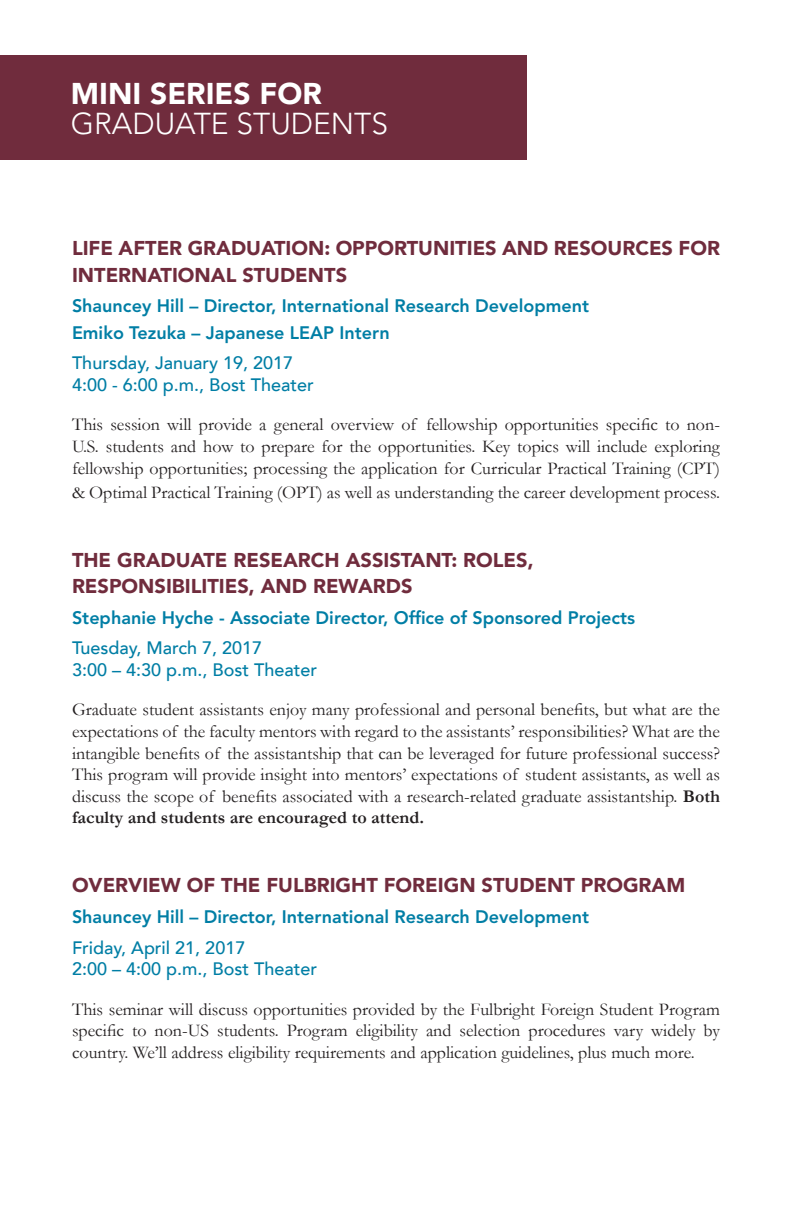
<style>
.page{position:relative;width:792px;height:1224px;background:#fff}
.page>*{position:absolute;margin:0;border:0;box-sizing:border-box;transform-origin:0 0}
.t1{font:300 30px "Avenir LT Std";color:#fff}
.t2{font:900 30px "Avenir LT";color:#fff}
.t3{font:900 20px/26.4px "Avenir LT";color:#702c3d}
.t4{font:18px/21.6px "Garamond";color:#231f20;text-align:justify}
.t5{font:800 18px "Avenir LT Std";color:#007ea5}
.t6{font:500 18px "Avenir LT";color:#007ea5}
.s1{font-weight:700}
</style>
<div class="page">
<div style="left:0;top:55px;width:527px;height:105px;background:#702c3d"></div>
<p class="t2" style="left:71px;top:75px;width:253px">MINI SERIES FOR</p>
<p class="t1" style="left:71px;top:106px;width:319px">GRADUATE STUDENTS</p>
<p class="t3" style="left:72px;top:235px;width:650px">LIFE AFTER GRADUATION: OPPORTUNITIES AND RESOURCES FOR<br>INTERNATIONAL STUDENTS</p>
<p class="t5" style="left:72px;top:295px;width:519px">Shauncey Hill – Director, International Research Development</p>
<p class="t5" style="left:72px;top:322px;width:319px">Emiko Tezuka – Japanese LEAP Intern</p>
<p class="t6" style="left:72px;top:352px;width:223px">Thursday, January 19, 2017</p>
<p class="t6" style="left:72px;top:374px;width:243px">4:00 - 6:00 p.m., Bost Theater</p>
<p class="t4" style="left:72px;top:413px;width:649px">This session will provide a general overview of fellowship opportunities specific to non-U.S. students and how to prepare for the opportunities. Key topics will include exploring fellowship opportunities; processing the application for Curricular Practical Training (CPT)</p>
<p class="t4" style="left:72px;top:481px;width:649px">&amp; Optimal Practical Training (OPT) as well as understanding the career development process.</p>
<p class="t3" style="left:72px;top:546px;width:463px">THE GRADUATE RESEARCH ASSISTANT: ROLES,<br>RESPONSIBILITIES, AND REWARDS</p>
<p class="t5" style="left:72px;top:607px;width:565px">Stephanie Hyche - Associate Director, Office of Sponsored Projects</p>
<p class="t6" style="left:72px;top:637px;width:192px">Tuesday, March 7, 2017</p>
<p class="t6" style="left:72px;top:659px;width:247px">3:00 – 4:30 p.m., Bost Theater</p>
<p class="t4" style="left:72px;top:698px;width:650px">Graduate student assistants enjoy many professional and personal benefits, but what are the expectations of the faculty mentors with regard to the assistants’ responsibilities? What are the intangible benefits of the assistantship that can be leveraged for future professional success?<br>This program will provide insight into mentors’ expectations of student assistants, as well as discuss the scope of benefits associated with a research-related graduate assistantship. <span class="s1">Both faculty and students are encouraged to attend.</span></p>
<p class="t3" style="left:72px;top:872px;width:615px">OVERVIEW OF THE FULBRIGHT FOREIGN STUDENT PROGRAM</p>
<p class="t5" style="left:72px;top:906px;width:519px">Shauncey Hill – Director, International Research Development</p>
<p class="t6" style="left:72px;top:937px;width:175px">Friday, April 21, 2017</p>
<p class="t6" style="left:72px;top:958px;width:247px">2:00 – 4:00 p.m., Bost Theater</p>
<p class="t4" style="left:72px;top:998px;width:650px">This seminar will discuss opportunities provided by the Fulbright Foreign Student Program specific to non-US students. Program eligibility and selection procedures vary widely by country. We’ll address eligibility requirements and application guidelines, plus much more.</p>
</div>
